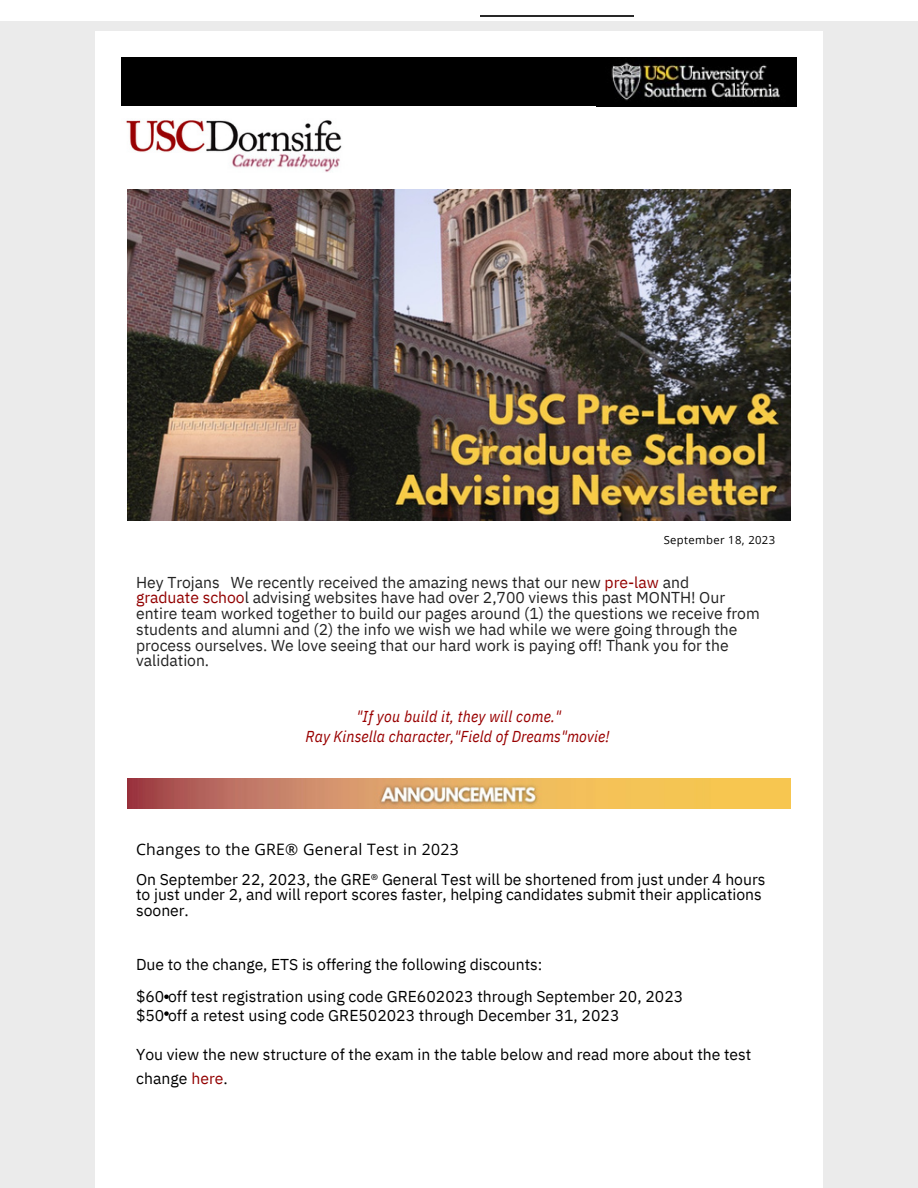
<style>
.page{position:relative;width:918px;height:1188px;background:#ebebeb}
.page>*{position:absolute;margin:0;border:0;box-sizing:border-box;transform-origin:0 0}
.t1{font:15.75px/15.8px "IBM Plex Sans";color:#000}
.t2{font:15.75px/15.8px "IBM Plex Sans";color:#232323}
.t3{font:italic 15.75px/20.2px "IBM Plex Sans Cond";letter-spacing:.005em;color:#900;text-align:center}
.t4{font:15.75px "Open Sans";letter-spacing:.015em;color:#000}
.t5{font:11.25px "Open Sans";letter-spacing:.035em;color:#000}
.s1{color:#920000}
</style>
<div class="page">
<div style="left:0;top:0;width:918px;height:20px;background:#fff"></div>
<div style="left:96px;top:31px;width:726px;height:1157px;background:#fff"></div>
<div style="left:121px;top:57px;width:675px;height:50px;background:#000"></div>
<hr style="left:481px;top:16px;width:153px;height:1px;background:#282828">
<img style="left:611px;top:62px;width:170px;height:39px">
<img style="left:126px;top:120px;width:216px;height:32px">
<img style="left:232px;top:154px;width:108px;height:18px">
<img style="left:127px;top:189px;width:664px;height:332px">
<img style="left:127px;top:778px;width:664px;height:31px">
<svg style="left:164px;top:994px;width:5px;height:5px"></svg>
<svg style="left:164px;top:1011px;width:5px;height:5px"></svg>
<h1 class="t5" style="left:664px;top:532px;width:113px">September 18, 2023</h1>
<h1 class="t2" style="left:136px;top:574px;width:625px">Hey Trojans We recently received the amazing news that our new <span class="s1">pre-law</span> and<br><span class="s1">graduate schoo</span>l advising websites have had over 2,700 views this past MONTH! Our entire team worked together to build our pages around (1) the questions we receive from students and alumni and (2) the info we wish we had while we were going through the process ourselves. We love seeing that our hard work is paying off! Thank you for the validation.</h1>
<h1 class="t3" style="left:306px;top:706px;width:305px">"If you build it, they will come."<br>Ray Kinsella character,"Field of Dreams"movie!</h1>
<h1 class="t4" style="left:136px;top:838px;width:324px">Changes to the GRE® General Test in 2023</h1>
<h1 class="t1" style="left:136px;top:871px;width:631px">On September 22, 2023, the GRE® General Test will be shortened from just under 4 hours to just under 2, and will report scores faster, helping candidates submit their applications sooner.</h1>
<p class="t1" style="left:136px;top:949px;width:549px;line-height:31.5px">Due to the change, ETS is offering the following discounts:<br>$60 off test registration using code GRE602023 through September 20, 2023</p>
<p class="t1" style="left:136px;top:1007px;width:485px">$50 off a retest using code GRE502023 through December 31, 2023</p>
<h1 class="t1" style="left:136px;top:1042px;width:617px;line-height:23.7px">You view the new structure of the exam in the table below and read more about the test change <span class="s1">here</span>.</h1>
</div>
